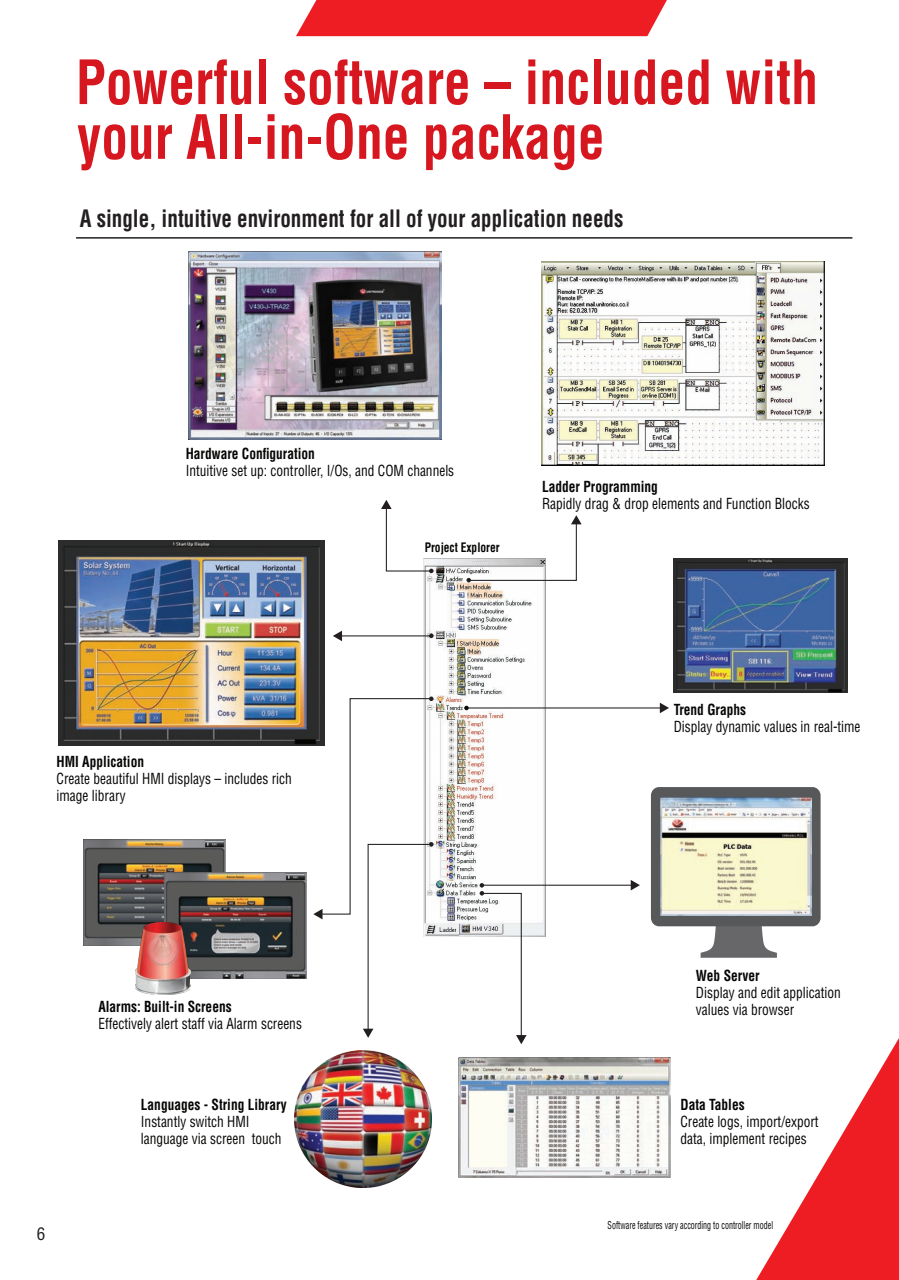
<style>
.page{position:relative;width:899px;height:1280px;background:#fff}
.page>*{position:absolute;margin:0;border:0;box-sizing:border-box;transform-origin:0 0}
.t1{font:700 condensed 59.55px/54.8px "Helvetica LT Std";color:#d7171f;scale:.9 1}
.t2{font:700 condensed 23.4px "Helvetica LT Std";color:#231f20;scale:.9 1}
.t3{font:condensed 16.95px "Helvetica LT Std";color:#231f20}
.t4{font:condensed 14.85px/17px "Helvetica LT Std";color:#050504;scale:.9 1}
.t5{font:700 condensed 14.85px "Helvetica LT Std";color:#050504;scale:.9 1}
.t6{font:700 condensed 12.75px "Helvetica LT Std";color:#050504;scale:.9 1}
.t7{font:condensed 10.65px "Helvetica LT Std";color:#050504;scale:.75 1}
</style>
<div class="page">
<img style="left:84px;top:839px;width:141px;height:106px">
<img style="left:165px;top:872px;width:141px;height:106px">
<img style="left:423px;top:558px;width:122px;height:378px">
<img style="left:541px;top:261px;width:282px;height:204px">
<img style="left:673px;top:559px;width:174px;height:134px">
<img style="left:294px;top:1050px;width:137px;height:137px">
<hr style="left:340px;top:635px;width:91px;height:1px;background:#231f20">
<svg style="left:333px;top:631px;width:9px;height:10px"></svg>
<hr style="left:467px;top:707px;width:194px;height:1px;background:#231f20">
<svg style="left:659px;top:703px;width:9px;height:10px"></svg>
<img style="left:58px;top:540px;width:266px;height:205px">
<img style="left:189px;top:251px;width:252px;height:189px">
<svg style="left:700px;top:926px;width:76px;height:32px"></svg>
<div style="left:650px;top:787px;width:170px;height:139px;background:#57585a;border-radius:8px"></div>
<img style="left:660px;top:797px;width:151px;height:118px">
<img style="left:459px;top:1057px;width:211px;height:121px">
<hr style="left:482px;top:885px;width:150px;height:1px;background:#231f20">
<svg style="left:630px;top:880px;width:9px;height:10px"></svg>
<hr style="left:76px;top:237px;width:776px;height:2px;background:#211e1e">
<svg style="left:479px;top:883px;width:47px;height:161px"></svg>
<svg style="left:313px;top:696px;width:120px;height:342px"></svg>
<svg style="left:429px;top:633px;width:4px;height:5px"></svg>
<svg style="left:381px;top:500px;width:52px;height:73px"></svg>
<svg style="left:464px;top:706px;width:4px;height:4px"></svg>
<svg style="left:466px;top:515px;width:115px;height:67px"></svg>
<img style="left:135px;top:923px;width:56px;height:71px">
<svg style="left:756px;top:1040px;width:142px;height:240px"></svg>
<div style="left:296px;top:0;width:370px;height:36px;background:#ee1d23"></div>
<h1 class="t1" style="left:76px;top:55px;width:825px">Powerful software – included with your All-in-One package</h1>
<h2 class="t2" style="left:80px;top:204px;width:605px">A single, intuitive environment for all of your application needs</h2>
<p class="t5" style="left:185px;top:444px;width:145px">Hardware Configuration</p>
<p class="t4" style="left:185px;top:462px;width:300px">Intuitive set up: controller, I/Os, and COM channels</p>
<p class="t6" style="left:424px;top:539px;width:85px">Project Explorer</p>
<p class="t5" style="left:542px;top:477px;width:130px">Ladder Programming</p>
<p class="t4" style="left:542px;top:495px;width:299px">Rapidly drag &amp; drop elements and Function Blocks</p>
<p class="t5" style="left:57px;top:752px;width:99px">HMI Application</p>
<p class="t4" style="left:57px;top:770px;width:263px">Create beautiful HMI displays – includes rich image library</p>
<p class="t5" style="left:673px;top:700px;width:82px">Trend Graphs</p>
<p class="t4" style="left:673px;top:718px;width:209px">Display dynamic values in real-time</p>
<p class="t3" style="left:37px;top:1223px;width:10px">6</p>
<p class="t5" style="left:98px;top:998px;width:149px">Alarms: Built-in Screens</p>
<p class="t4" style="left:98px;top:1015px;width:228px">Effectively alert staff via Alarm screens</p>
<p class="t5" style="left:141px;top:1095px;width:163px">Languages - String Library</p>
<p class="t4" style="left:141px;top:1113px;width:158px">Instantly switch HMI language via screen touch</p>
<p class="t5" style="left:695px;top:966px;width:72px">Web Server</p>
<p class="t4" style="left:695px;top:984px;width:162px">Display and edit application values via browser</p>
<p class="t5" style="left:680px;top:1095px;width:73px">Data Tables</p>
<p class="t4" style="left:680px;top:1113px;width:155px">Create logs, import/export data, implement recipes</p>
<p class="t7" style="left:607px;top:1218px;width:222px">Software features vary according to controller model</p>
</div>
